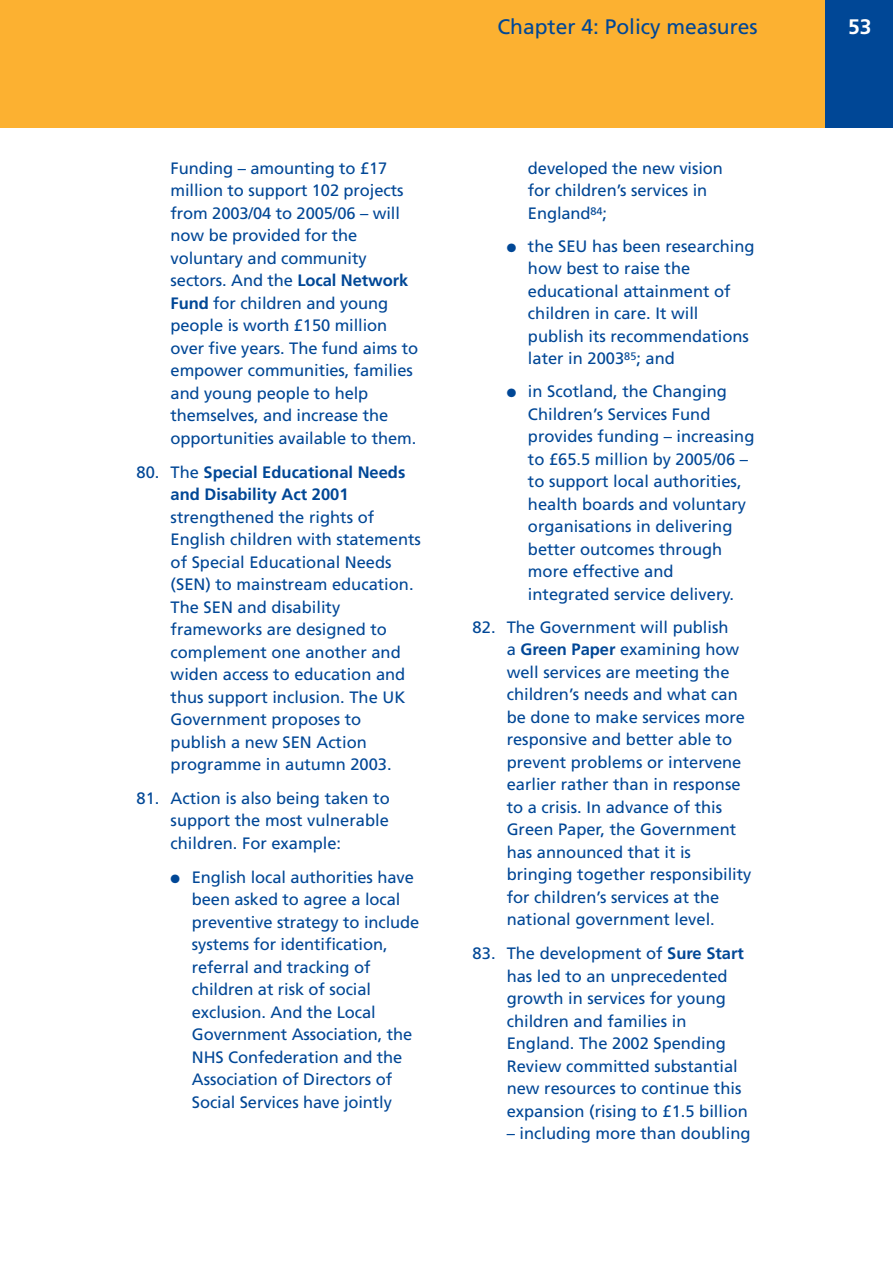
<style>
.page{position:relative;width:893px;height:1263px;background:#fff}
.page>*{position:absolute;margin:0;border:0;box-sizing:border-box;transform-origin:0 0}
.t1{font:21px "Frutiger";color:#004796}
.t2{font:700 21px "Frutiger";color:#fff}
.t3{font:16.5px/22.5px "Frutiger";color:#004796}
.t4{font:700 16.5px/22.5px "Frutiger";color:#004796}
.s1{font-weight:700}
.s2{font-weight:400}
</style>
<div class="page">
<div style="left:0;top:0;width:892px;height:128px;background:#fcb131"></div>
<div style="left:825px;top:0;width:67px;height:128px;background:#004796"></div>
<p class="t3" style="left:170px;top:158px;width:249px">Funding – amounting to £17 million to support 102 projects from 2003/04 to 2005/06 – will now be provided for the voluntary and community sectors. And the <span class="s1">Local Network<br>Fund</span> for children and young people is worth £150 million over five years. The fund aims to empower communities, families and young people to help themselves, and increase the opportunities available to them.</p>
<p class="t4" style="left:170px;top:462px;width:236px;text-indent:-34px"><span class="s2">80. The</span> Special Educational Needs and Disability Act 2001</p>
<p class="t3" style="left:170px;top:507px;width:252px">strengthened the rights of<br>English children with statements of Special Educational Needs (SEN) to mainstream education.<br>The SEN and disability frameworks are designed to complement one another and widen access to education and thus support inclusion. The UK<br>Government proposes to publish a new SEN Action programme in autumn 2003.</p>
<p class="t3" style="left:170px;top:788px;width:221px;text-align:justify;text-indent:-34px">81. Action is also being taken to support the most vulnerable children. For example:</p>
<p class="t3" style="left:192px;top:867px;width:229px;text-indent:-21px">● English local authorities have been asked to agree a local preventive strategy to include systems for identification, referral and tracking of children at risk of social exclusion. And the Local<br>Government Association, the<br>NHS Confederation and the<br>Association of Directors of<br>Social Services have jointly</p>
<p class="t1" style="left:497px;top:19px;width:262px">Chapter 4: Policy measures</p>
<p class="t3" style="left:528px;top:158px;width:196px">developed the new vision for children’s services in<br>England<sup>84</sup>;</p>
<p class="t3" style="left:528px;top:236px;width:228px;text-indent:-21px">● the SEU has been researching how best to raise the educational attainment of children in care. It will publish its recommendations later in 2003<sup>85</sup>; and</p>
<p class="t3" style="left:528px;top:382px;width:228px;text-indent:-21px">● in Scotland, the Changing<br>Children’s Services Fund provides funding – increasing to £65.5 million by 2005/06 – to support local authorities, health boards and voluntary organisations in delivering better outcomes through more effective and integrated service delivery.</p>
<p class="t3" style="left:506px;top:617px;width:246px;text-indent:-34px">82. The Government will publish<br>a <span class="s1">Green Paper</span> examining how well services are meeting the children’s needs and what can be done to make services more responsive and better able to prevent problems or intervene earlier rather than in response to a crisis. In advance of this<br>Green Paper, the Government has announced that it is bringing together responsibility for children’s services at the national government level.</p>
<p class="t3" style="left:506px;top:943px;width:243px;text-indent:-34px">83. The development of <span class="s1">Sure Start </span>has led to an unprecedented growth in services for young children and families in<br>England. The 2002 Spending<br>Review committed substantial new resources to continue this expansion (rising to £1.5 billion</p>
<p class="t3" style="left:506px;top:1123px;width:245px">– including more than doubling</p>
<p class="t2" style="left:848px;top:18px;width:25px">53</p>
</div>
